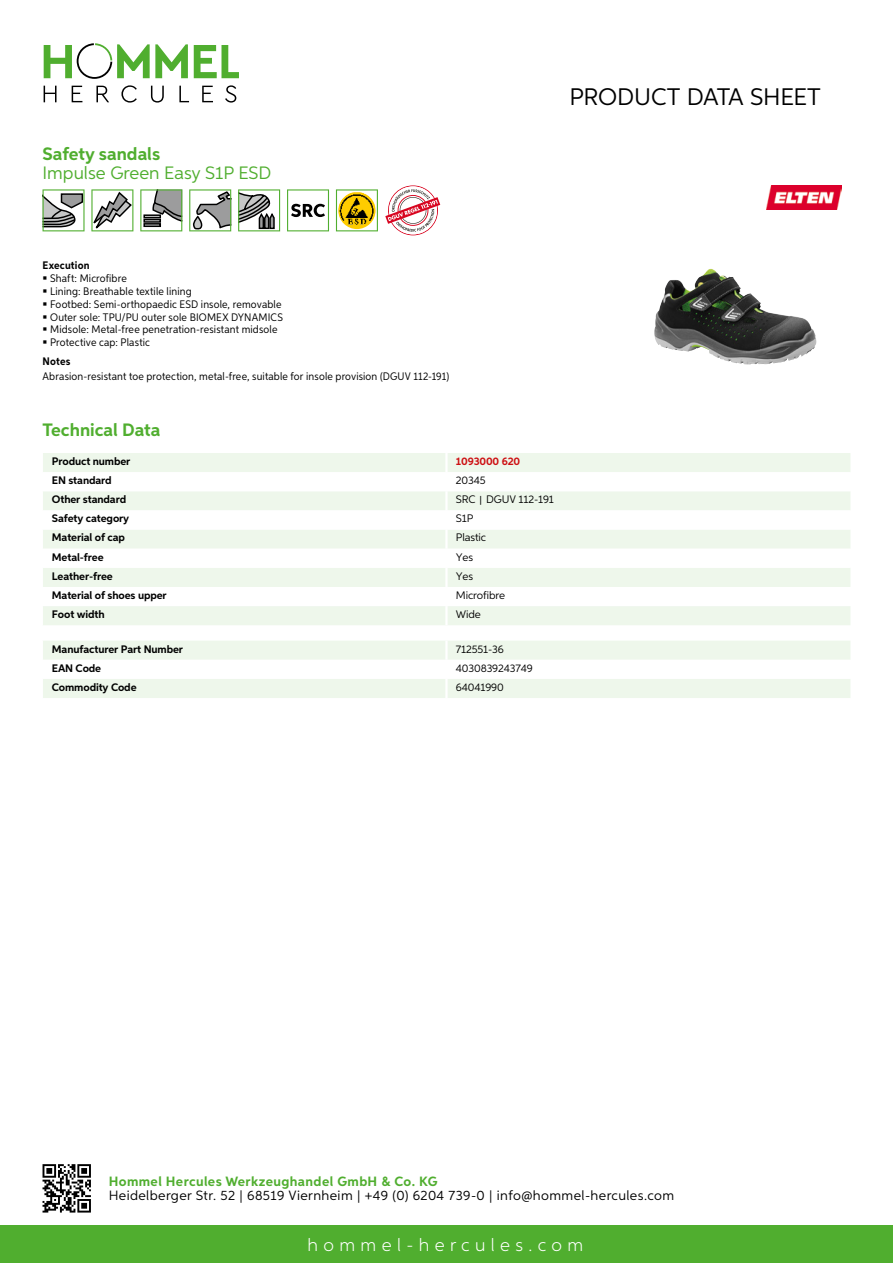
<style>
.page{position:relative;width:893px;height:1263px;background:#fff}
.page>*{position:absolute;margin:0;border:0;box-sizing:border-box;transform-origin:0 0}
.t1{font:24px "Aspira";letter-spacing:-.01em;color:#000}
.t2{font:700 18px "Aspira";color:#50ae2f}
.t3{font:18px "Aspira";color:#50ae2f}
.t4{font:300 18px "Aspira";letter-spacing:.3em;color:#fff}
.t5{font:13.5px "Aspira";letter-spacing:.03em;color:#000}
.t6{font:700 13.5px "Aspira";letter-spacing:.03em;color:#50ae2f}
.t7{font:10.95px/12.8px "Aspira Nar";letter-spacing:.015em;color:#000}
.t8{font:700 10.95px "Aspira";letter-spacing:-.01em;color:#000}
.t9{font:10.95px "Aspira";letter-spacing:-.01em;color:#000}
.t10{font:700 10.95px "Aspira Nar";letter-spacing:.015em;color:#000}
.t11{font:700 10.95px "Aspira";letter-spacing:-.01em;color:#cd1013}
.s1{font-family:"Wuerth Global";font-size:10.5px}
</style>
<div class="page">
<div style="left:0;top:1226px;width:893px;height:37px;background:#50ae2f"></div>
<svg style="left:43px;top:1164px;width:48px;height:48px"></svg>
<svg style="left:194px;top:45px;width:45px;height:33px"></svg>
<svg style="left:44px;top:43px;width:144px;height:36px"></svg>
<svg style="left:44px;top:86px;width:13px;height:16px"></svg>
<svg style="left:72px;top:86px;width:10px;height:16px"></svg>
<svg style="left:96px;top:86px;width:13px;height:16px"></svg>
<svg style="left:121px;top:85px;width:16px;height:18px"></svg>
<svg style="left:151px;top:86px;width:13px;height:17px"></svg>
<svg style="left:179px;top:86px;width:10px;height:16px"></svg>
<svg style="left:202px;top:86px;width:11px;height:16px"></svg>
<svg style="left:225px;top:85px;width:11px;height:18px"></svg>
<div style="left:43px;top:453px;width:807px;height:172px;background:#eef7eb"></div>
<svg style="left:43px;top:472px;width:807px;height:134px"></svg>
<hr style="left:445px;top:453px;width:3px;height:19px;background:#fff">
<hr style="left:445px;top:472px;width:3px;height:19px;background:#fff">
<hr style="left:445px;top:491px;width:3px;height:19px;background:#fff">
<hr style="left:445px;top:510px;width:3px;height:19px;background:#fff">
<hr style="left:445px;top:529px;width:3px;height:20px;background:#fff">
<hr style="left:445px;top:549px;width:3px;height:19px;background:#fff">
<hr style="left:445px;top:568px;width:3px;height:19px;background:#fff">
<hr style="left:445px;top:587px;width:3px;height:19px;background:#fff">
<hr style="left:445px;top:606px;width:3px;height:19px;background:#fff">
<svg style="left:43px;top:641px;width:807px;height:57px"></svg>
<hr style="left:445px;top:679px;width:3px;height:19px;background:#fff">
<svg style="left:43px;top:189px;width:90px;height:42px"></svg>
<svg style="left:140px;top:189px;width:42px;height:42px"></svg>
<svg style="left:189px;top:189px;width:42px;height:42px"></svg>
<svg style="left:238px;top:189px;width:42px;height:42px"></svg>
<svg style="left:287px;top:189px;width:42px;height:42px"></svg>
<svg style="left:336px;top:189px;width:42px;height:42px"></svg>
<svg style="left:385px;top:185px;width:55px;height:50px"></svg>
<img style="left:654px;top:269px;width:163px;height:95px">
<img style="left:766px;top:185px;width:76px;height:24px">
<h2 class="t2" style="left:43px;top:142px;width:119px">Safety sandals</h2>
<h2 class="t3" style="left:43px;top:162px;width:228px">Impulse Green Easy S1P ESD</h2>
<h1 class="t1" style="left:569px;top:82px;width:253px">Product data sh eet</h1>
<p class="t10" style="left:43px;top:259px;width:49px">Execution</p>
<p class="t7" style="left:50px;top:272px;width:234px">Shaft: Microfibre<br>Lining: Breathable textile lining<br>Footbed: Semi-orthopaedic ESD insole, removable Outer sole: TPU/PU outer sole BIOMEX DYNAMICS Midsole: Metal-free penetration-resistant midsole Protective cap: Plastic</p>
<p class="t10" style="left:43px;top:355px;width:29px">Notes</p>
<p class="t7" style="left:43px;top:370px;width:408px">Abrasion-resistant toe protection, metal-free, suitable for insole provision (DGUV 112-191)</p>
<h2 class="t2" style="left:43px;top:419px;width:120px">Technical Data</h2>
<p class="t8" style="left:52px;top:454px;width:80px">Product number</p>
<p class="t11" style="left:456px;top:454px;width:66px">1093000 620</p>
<p class="t8" style="left:52px;top:474px;width:61px">EN standard</p>
<p class="t9" style="left:456px;top:474px;width:31px">20345</p>
<p class="t8" style="left:52px;top:493px;width:76px">Other standard</p>
<p class="t9" style="left:456px;top:493px;width:100px">SRC <span class="s1">|</span> DGUV 112-191</p>
<p class="t8" style="left:52px;top:512px;width:79px">Safety category</p>
<p class="t9" style="left:456px;top:512px;width:19px">S1P</p>
<p class="t8" style="left:52px;top:531px;width:75px">Material of cap</p>
<p class="t9" style="left:456px;top:531px;width:32px">Plastic</p>
<p class="t8" style="left:52px;top:550px;width:53px">Metal-free</p>
<p class="t9" style="left:456px;top:550px;width:19px">Yes</p>
<p class="t8" style="left:52px;top:569px;width:62px">Leather-free</p>
<p class="t9" style="left:456px;top:569px;width:19px">Yes</p>
<p class="t8" style="left:52px;top:588px;width:116px">Material of shoes upper</p>
<p class="t9" style="left:456px;top:588px;width:51px">Microfibre</p>
<p class="t8" style="left:52px;top:607px;width:54px">Foot width</p>
<p class="t9" style="left:456px;top:608px;width:27px">Wide</p>
<p class="t8" style="left:52px;top:642px;width:133px">Manufacturer Part Number</p>
<p class="t9" style="left:456px;top:642px;width:49px">712551-36</p>
<p class="t8" style="left:52px;top:661px;width:51px">EAN Code</p>
<p class="t9" style="left:456px;top:661px;width:79px">4030839243749</p>
<p class="t8" style="left:52px;top:680px;width:86px">Commodity Code</p>
<p class="t9" style="left:456px;top:680px;width:49px">64041990</p>
<p class="t6" style="left:109px;top:1172px;width:330px">Hommel Hercules Werkzeughandel GmbH &amp; Co. KG</p>
<p class="t5" style="left:109px;top:1187px;width:567px">Heidelberger Str. 52 | 68519 Viernheim | +49 (0) 6204 739-0 | info@hommel-hercules.com</p>
<h2 class="t4" style="left:307px;top:1234px;width:277px">hommel-hercules.com</h2>
</div>
